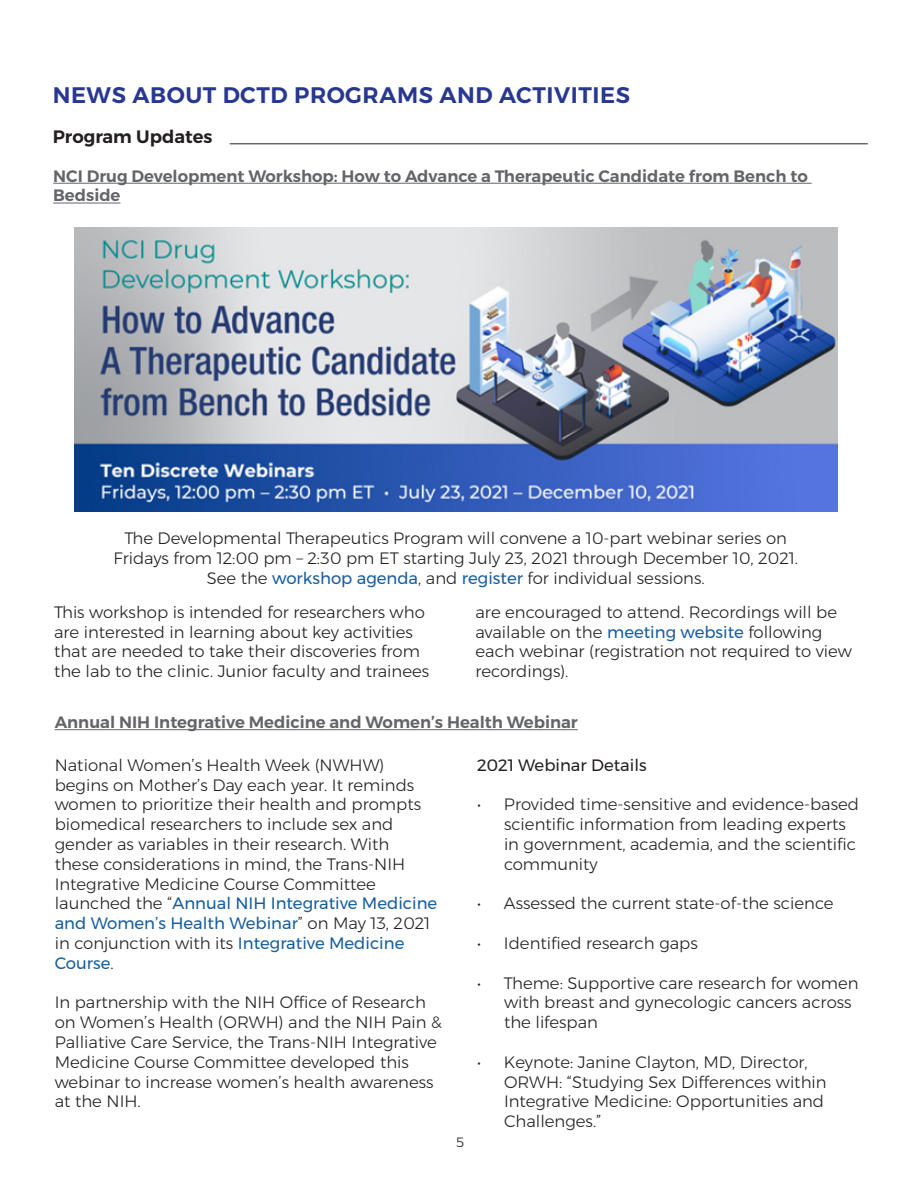
<style>
.page{position:relative;width:918px;height:1188px;background:#fff}
.page>*{position:absolute;margin:0;border:0;box-sizing:border-box;transform-origin:0 0}
.t1{font:600 22.5px "Montserrat";letter-spacing:.025em;color:#283890}
.t2{font:600 18px "Montserrat";color:#231f20}
.t3{font:300 16.5px/19.8px "Montserrat";color:#231f20}
.t4{font:600 16.5px/19.8px "Montserrat";color:#63656a}
.t5{font:16.5px "Montserrat";color:#231f20}
.t6{font:300 13.5px "Montserrat";color:#231f20}
.s1{font-weight:400;color:#175d9e}
</style>
<div class="page">
<hr style="left:230px;top:143px;width:638px;height:1px;background:#231f20">
<hr style="left:53px;top:183px;width:759px;height:1px;background:#63656a">
<hr style="left:53px;top:203px;width:67px;height:1px;background:#63656a">
<img style="left:74px;top:228px;width:763px;height:284px">
<hr style="left:55px;top:729px;width:523px;height:1px;background:#63656a">
<p class="t1" style="left:53px;top:77px;width:579px">NEWS ABOUT DCTD PROGRAMS AND ACTIVITIES</p>
<p class="t2" style="left:53px;top:123px;width:161px">Program Updates</p>
<p class="t4" style="left:53px;top:166px;width:756px">NCI Drug Development Workshop: How to Advance a Therapeutic Candidate from Bench to<br>Bedside</p>
<p class="t3" style="left:124px;top:528px;width:664px">The Developmental Therapeutics Program will convene a 10-part webinar series on</p>
<p class="t3" style="left:113px;top:548px;width:686px">Fridays from 12:00 pm – 2:30 pm ET starting July 23, 2021 through December 10, 2021.</p>
<p class="t3" style="left:207px;top:568px;width:499px">See the <span class="s1">workshop agenda</span>, and <span class="s1">register</span> for individual sessions.</p>
<p class="t3" style="left:54px;top:602px;width:377px">This workshop is intended for researchers who are interested in learning about key activities that are needed to take their discoveries from the lab to the clinic. Junior faculty and trainees</p>
<p class="t3" style="left:476px;top:602px;width:378px">are encouraged to attend. Recordings will be available on the <span class="s1">meeting website</span> following each webinar (registration not required to view recordings).</p>
<p class="t4" style="left:55px;top:712px;width:525px">Annual NIH Integrative Medicine and Women’s Health Webinar</p>
<p class="t3" style="left:55px;top:755px;width:384px">National Women’s Health Week (NWHW) begins on Mother’s Day each year. It reminds women to prioritize their health and prompts biomedical researchers to include sex and gender as variables in their research. With these considerations in mind, the Trans-NIH Integrative Medicine Course Committee launched the “<span class="s1">Annual NIH Integrative Medicine and Women’s Health Webinar</span>” on May 13, 2021 in conjunction with its <span class="s1">Integrative Medicine Course</span>.</p>
<p class="t3" style="left:55px;top:992px;width:388px">In partnership with the NIH Office of Research on Women’s Health (ORWH) and the NIH Pain &amp; Palliative Care Service, the Trans-NIH Integrative Medicine Course Committee developed this webinar to increase women’s health awareness at the NIH.</p>
<p class="t5" style="left:477px;top:752px;width:171px">2021 Webinar Details</p>
<p class="t3" style="left:504px;top:794px;width:357px;text-indent:-27px">• Provided time-sensitive and evidence-based scientific information from leading experts in government, academia, and the scientific community</p>
<p class="t3" style="left:477px;top:893px;width:358px">• Assessed the current state-of-the science</p>
<p class="t3" style="left:477px;top:933px;width:222px">• Identified research gaps</p>
<p class="t3" style="left:504px;top:973px;width:356px;text-indent:-27px">• Theme: Supportive care research for women with breast and gynecologic cancers across the lifespan</p>
<p class="t3" style="left:504px;top:1052px;width:324px;text-indent:-27px">• Keynote: Janine Clayton, MD, Director, ORWH: “Studying Sex Differences within Integrative Medicine: Opportunities and Challenges.”</p>
<p class="t6" style="left:456px;top:1132px;width:10px">5</p>
</div>
